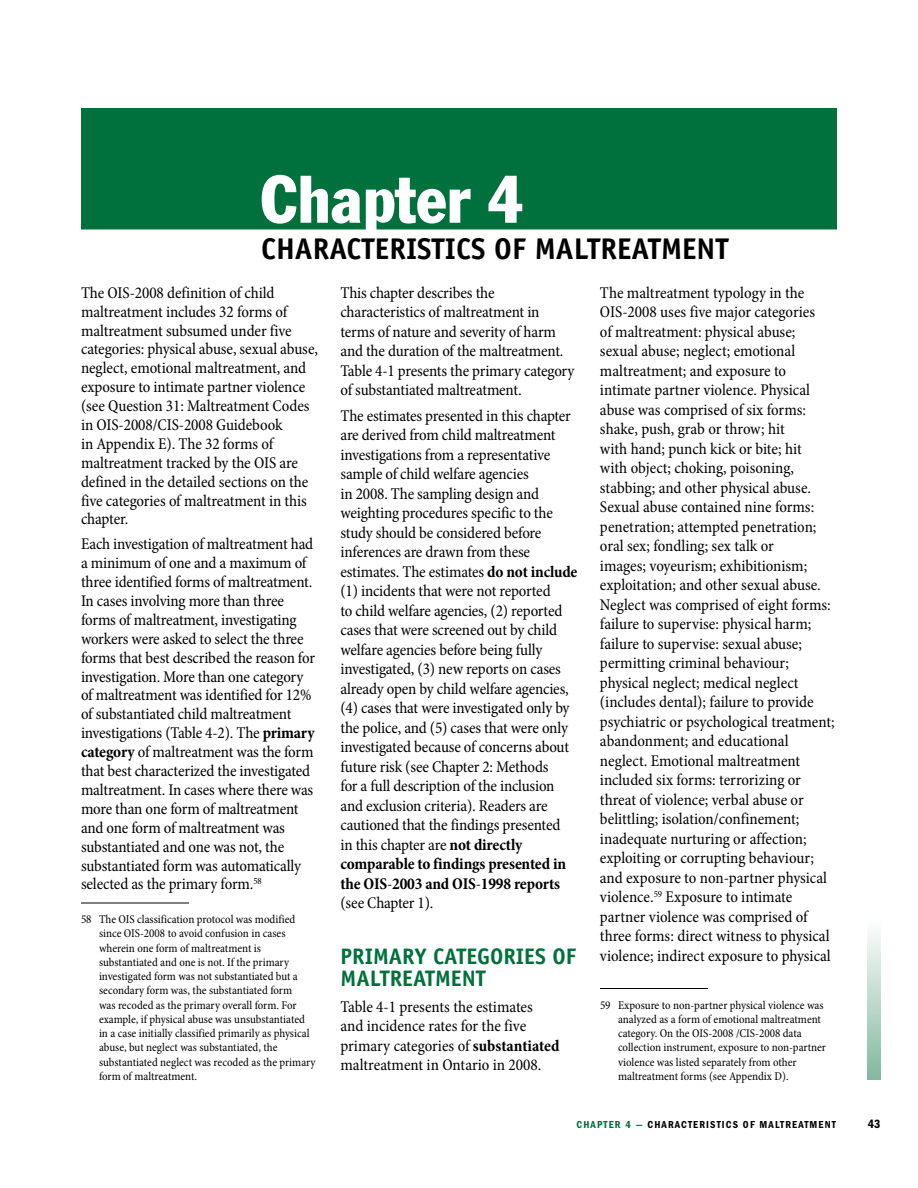
<style>
.page{position:relative;width:918px;height:1188px;background:#fff}
.page>*{position:absolute;margin:0;border:0;box-sizing:border-box;transform-origin:0 0}
.t1{font:condensed 66px "Franklin Gothic";color:#fff}
.t2{font:700 30px "Officina Sans";color:#000}
.t3{font:700 22.5px/22.5px "Officina Sans";color:#00703c}
.t4{font:condensed 16.5px/19.5px "Minion Pro";letter-spacing:-.01em;color:#000}
.t5{font:600 condensed 12.45px "Franklin Gothic";color:#000}
.t6{font:condensed 12px/14.2px "Minion Pro";letter-spacing:-.005em;color:#000}
.t7{font:600 condensed 10.5px "Franklin Gothic";letter-spacing:.105em;color:#000}
.s1{font-weight:700}
.s2{color:#00703c}
</style>
<div class="page">
<svg style="left:867px;top:932px;width:14px;height:148px;background:#bad8ca"></svg>
<hr style="left:81px;top:903px;width:108px;height:1px;background:#000">
<hr style="left:600px;top:988px;width:108px;height:1px;background:#000">
<div style="left:81px;top:108px;width:756px;height:122px;background:#00703c"></div>
<h1 class="t1" style="left:261px;top:159px;width:264px">Chapter 4</h1>
<h2 class="t2" style="left:261px;top:230px;width:469px">CHARACTERISTICS OF MALTREATMENT</h2>
<p class="t4" style="left:81px;top:283px;width:239px;line-height:18.9px">The OIS‑2008 definition of child maltreatment includes 32 forms of maltreatment subsumed under five categories: physical abuse, sexual abuse, neglect, emotional maltreatment, and exposure to intimate partner violence (see Question 31: Maltreatment Codes in OIS‑2008/CIS‑2008 Guidebook<br>in Appendix E). The 32 forms of maltreatment tracked by the OIS are defined in the detailed sections on the five categories of maltreatment in this chapter.</p>
<p class="t4" style="left:81px;top:535px;width:236px;line-height:18.9px">Each investigation of maltreatment had a minimum of one and a maximum of three identified forms of maltreatment.<br>In cases involving more than three forms of maltreatment, investigating workers were asked to select the three forms that best described the reason for investigation. More than one category of maltreatment was identified for 12% of substantiated child maltreatment investigations (Table 4-2). The <span class="s1">primary category</span> of maltreatment was the form that best characterized the investigated maltreatment. In cases where there was more than one form of maltreatment and one form of maltreatment was substantiated and one was not, the substantiated form was automatically selected as the primary form.<sup>58</sup></p>
<p class="t6" style="left:99px;top:912px;width:218px;text-indent:-18px">58 The OIS classification protocol was modified since OIS‑2008 to avoid confusion in cases wherein one form of maltreatment is substantiated and one is not. If the primary investigated form was not substantiated but a secondary form was, the substantiated form<br>was recoded as the primary overall form. For example, if physical abuse was unsubstantiated in a case initially classified primarily as physical abuse, but neglect was substantiated, the substantiated neglect was recoded as the primary form of maltreatment.</p>
<p class="t4" style="left:340px;top:283px;width:236px">This chapter describes the characteristics of maltreatment in terms of nature and severity of harm and the duration of the maltreatment.<br>Table 4-1 presents the primary category of substantiated maltreatment.</p>
<p class="t4" style="left:340px;top:406px;width:238px">The estimates presented in this chapter are derived from child maltreatment investigations from a representative sample of child welfare agencies<br>in 2008. The sampling design and weighting procedures specific to the study should be considered before inferences are drawn from these estimates. The estimates <span class="s1">do not include </span>(1) incidents that were not reported<br>to child welfare agencies, (2) reported cases that were screened out by child welfare agencies before being fully investigated, (3) new reports on cases already open by child welfare agencies, (4) cases that were investigated only by the police, and (5) cases that were only investigated because of concerns about future risk (see Chapter 2: Methods<br>for a full description of the inclusion and exclusion criteria). Readers are cautioned that the findings presented<br>in this chapter are <span class="s1">not directly comparable to findings presented in the OIS</span>‑<span class="s1">2003 and OIS</span>‑<span class="s1">1998 reports </span>(see Chapter 1).</p>
<h3 class="t3" style="left:340px;top:945px;width:237px">PRIMARY CATEGORIES OF<br>MALTREATMENT</h3>
<p class="t4" style="left:340px;top:997px;width:221px">Table 4-1 presents the estimates and incidence rates for the five primary categories of <span class="s1">substantiated </span>maltreatment in Ontario in 2008.</p>
<p class="t4" style="left:600px;top:283px;width:236px">The maltreatment typology in the OIS‑2008 uses five major categories<br>of maltreatment: physical abuse; sexual abuse; neglect; emotional maltreatment; and exposure to intimate partner violence. Physical abuse was comprised of six forms: shake, push, grab or throw; hit<br>with hand; punch kick or bite; hit<br>with object; choking, poisoning, stabbing; and other physical abuse.<br>Sexual abuse contained nine forms: penetration; attempted penetration; oral sex; fondling; sex talk or<br>images; voyeurism; exhibitionism; exploitation; and other sexual abuse.<br>Neglect was comprised of eight forms: failure to supervise: physical harm; failure to supervise: sexual abuse; permitting criminal behaviour; physical neglect; medical neglect (includes dental); failure to provide psychiatric or psychological treatment; abandonment; and educational neglect. Emotional maltreatment included six forms: terrorizing or threat of violence; verbal abuse or belittling; isolation/confinement; inadequate nurturing or affection; exploiting or corrupting behaviour; and exposure to non-partner physical violence.<sup>59</sup> Exposure to intimate partner violence was comprised of three forms: direct witness to physical violence; indirect exposure to physical</p>
<p class="t6" style="left:618px;top:998px;width:210px;text-indent:-18px">59 Exposure to non-partner physical violence was analyzed as a form of emotional maltreatment category. On the OIS‑2008 /CIS‑2008 data collection instrument, exposure to non-partner violence was listed separately from other maltreatment forms (see Appendix D).</p>
<p class="t7" style="left:577px;top:1119px;width:92px"><span class="s2">CHAPTER 4 —</span> CHARACTERISTICSO</p>
<p class="t7" style="left:750px;top:1119px;width:13px">F MALTREATMENT</p>
<p class="t5" style="left:868px;top:1117px;width:14px">43</p>
</div>
